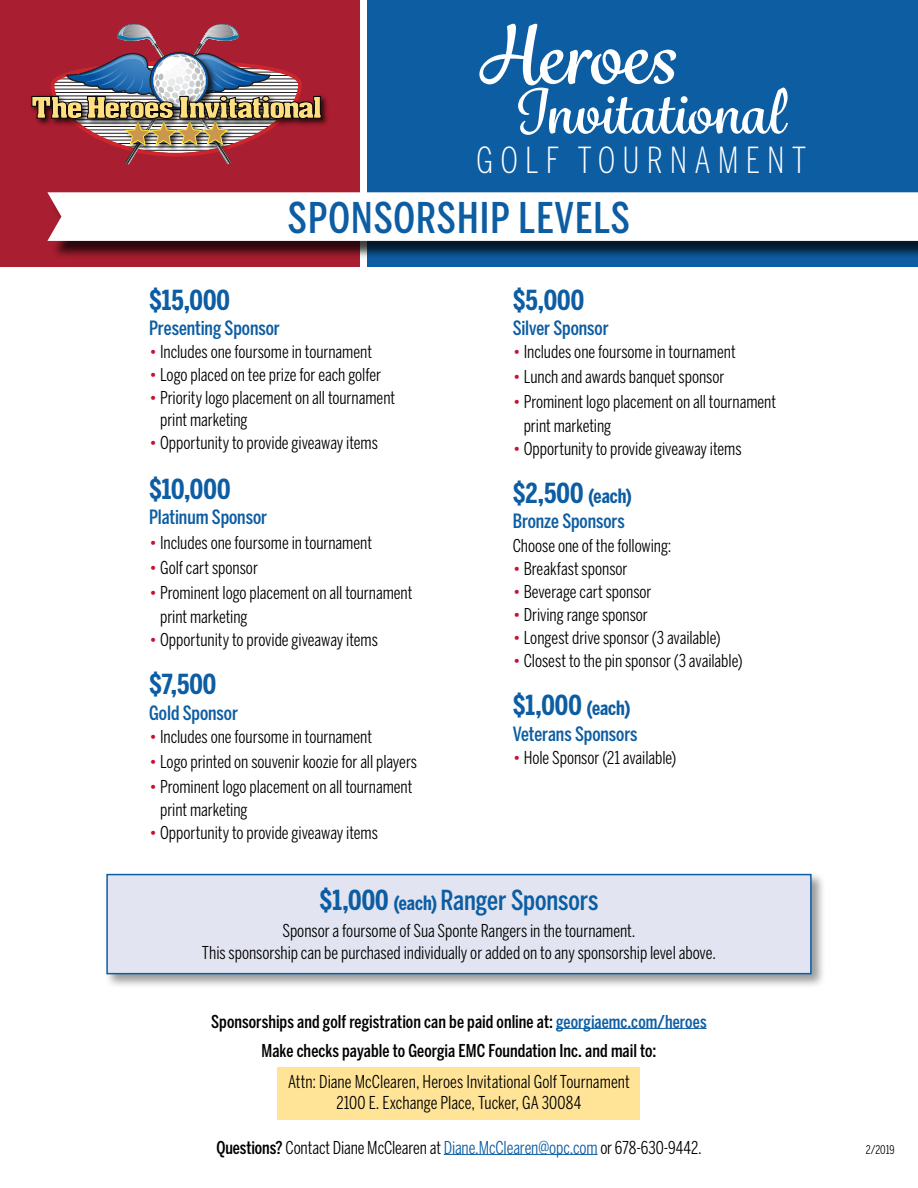
<style>
.page{position:relative;width:918px;height:1188px;background:#fff}
.page>*{position:absolute;margin:0;border:0;box-sizing:border-box;transform-origin:0 0}
.t1{font:700 79.2px "Grafolita Script";color:#fff}
.t2{font:700 59.4px "Grafolita Script";color:#fff}
.t3{font:500 42px "Benton Sans Compressed";letter-spacing:.025em;color:#0d5da3}
.t4{font:300 35.7px "Benton Sans Compressed";letter-spacing:.2em;color:#fff}
.t5{font:700 27.45px "Benton Sans Compressed";color:#0d5da3}
.t6{font:500 27.45px "Benton Sans Compressed";letter-spacing:-.005em;color:#0d5da3}
.t7{font:500 19.65px "Benton Sans Compressed";letter-spacing:-.005em;color:#0d5da3}
.t8{font:17.7px/21px "Benton Sans Compressed";color:#000;text-align:center}
.t9{font:500 17.7px/28.5px "Benton Sans Compressed";color:#000;text-align:center}
.t10{font:17.55px/23.5px "Benton Sans Compressed";color:#000}
.t11{font:12px "Benton Sans Compressed";color:#000}
.s1{color:#c41230}
.s2{font-size:19.65px}
.s3{font-weight:700}
.s4{font-weight:700;font-size:19.65px}
.s5{color:#0d5da3}
.s6{font-weight:500}
</style>
<div class="page">
<div style="left:367px;top:0;width:551px;height:266px;background:#0d5da3"></div>
<div style="left:0;top:0;width:359px;height:266px;background:#a91e30"></div>
<img style="left:322px;top:96px;width:6px;height:29px">
<svg style="left:31px;top:24px;width:291px;height:141px"></svg>
<div style="left:51px;top:195px;width:867px;height:65px;background:#000;opacity:.75"></div>
<div style="left:47px;top:192px;width:871px;height:49px;background:#fff"></div>
<div style="left:278px;top:1067px;width:362px;height:53px;background:#ffe497"></div>
<hr style="left:556px;top:1028px;width:151px;height:1px;background:#0d5da3">
<hr style="left:444px;top:1154px;width:154px;height:1px;background:#0d5da3">
<div style="left:104px;top:872px;width:722px;height:116px;background:#000;opacity:.4"></div>
<div style="left:106px;top:874px;width:706px;height:100px;background:#e2e5f1;border:2px solid #0d5da3"></div>
<h1 class="t1" style="left:477px;top:1px;width:200px">Heroes</h1>
<h2 class="t2" style="left:513px;top:72px;width:272px">Invitational</h2>
<h3 class="t4" style="left:476px;top:138px;width:332px">GOLF TOURNAMENT</h3>
<h3 class="t3" style="left:288px;top:192px;width:344px">SPONSORSHIP LEVELS</h3>
<h3 class="t5" style="left:149px;top:283px;width:82px">$15,000</h3>
<p class="t7" style="left:149px;top:316px;width:132px">Presenting Sponsor</p>
<p class="t10" style="left:149px;top:340px;width:225px"><span class="s1">•</span> Includes one foursome in tournament</p>
<p class="t10" style="left:149px;top:363px;width:234px"><span class="s1">•</span> Logo placed on tee prize for each golfer</p>
<p class="t10" style="left:160px;top:387px;width:237px;line-height:21.6px;text-indent:-11px"><span class="s1">•</span> Priority logo placement on all tournament print marketing</p>
<p class="t10" style="left:149px;top:430px;width:230px"><span class="s1">•</span> Opportunity to provide giveaway items</p>
<h3 class="t5" style="left:149px;top:472px;width:83px">$10,000</h3>
<p class="t7" style="left:149px;top:505px;width:120px">Platinum Sponsor</p>
<p class="t10" style="left:149px;top:531px;width:225px"><span class="s1">•</span> Includes one foursome in tournament</p>
<p class="t10" style="left:149px;top:556px;width:110px"><span class="s1">•</span> Golf cart sponsor</p>
<p class="t10" style="left:160px;top:581px;width:254px;text-indent:-11px"><span class="s1">•</span> Prominent logo placement on all tournament print marketing</p>
<p class="t10" style="left:149px;top:627px;width:230px"><span class="s1">•</span> Opportunity to provide giveaway items</p>
<h3 class="t5" style="left:149px;top:667px;width:69px">$7,500</h3>
<p class="t7" style="left:149px;top:700px;width:90px">Gold Sponsor</p>
<p class="t10" style="left:149px;top:724px;width:225px"><span class="s1">•</span> Includes one foursome in tournament</p>
<p class="t10" style="left:149px;top:749px;width:270px"><span class="s1">•</span> Logo printed on souvenir koozie for all players</p>
<p class="t10" style="left:160px;top:774px;width:254px;text-indent:-11px"><span class="s1">•</span> Prominent logo placement on all tournament print marketing</p>
<p class="t10" style="left:149px;top:821px;width:230px"><span class="s1">•</span> Opportunity to provide giveaway items</p>
<h3 class="t5" style="left:513px;top:283px;width:73px">$5,000</h3>
<p class="t7" style="left:513px;top:316px;width:97px">Silver Sponsor</p>
<p class="t10" style="left:513px;top:340px;width:225px"><span class="s1">•</span> Includes one foursome in tournament</p>
<p class="t10" style="left:513px;top:365px;width:213px"><span class="s1">•</span> Lunch and awards banquet sponsor</p>
<p class="t10" style="left:524px;top:390px;width:254px;text-indent:-11px"><span class="s1">•</span> Prominent logo placement on all tournament print marketing</p>
<p class="t10" style="left:513px;top:436px;width:230px"><span class="s1">•</span> Opportunity to provide giveaway items</p>
<h3 class="t5" style="left:513px;top:476px;width:121px">$2,500 <span class="s2">(each)</span></h3>
<p class="t7" style="left:513px;top:509px;width:114px">Bronze Sponsors</p>
<p class="t10" style="left:513px;top:533px;width:160px">Choose one of the following:</p>
<p class="t10" style="left:513px;top:556px;width:116px"><span class="s1">•</span> Breakfast sponsor</p>
<p class="t10" style="left:513px;top:579px;width:140px"><span class="s1">•</span> Beverage cart sponsor</p>
<p class="t10" style="left:513px;top:602px;width:137px"><span class="s1">•</span> Driving range sponsor</p>
<p class="t10" style="left:513px;top:625px;width:209px"><span class="s1">•</span> Longest drive sponsor (3 available)</p>
<p class="t10" style="left:513px;top:648px;width:231px"><span class="s1">•</span> Closest to the pin sponsor (3 available)</p>
<h3 class="t5" style="left:513px;top:688px;width:119px">$1,000 <span class="s2">(each)</span></h3>
<p class="t7" style="left:513px;top:721px;width:126px">Veterans Sponsors</p>
<p class="t10" style="left:513px;top:745px;width:165px"><span class="s1">•</span> Hole Sponsor (21 available)</p>
<h3 class="t6" style="left:320px;top:883px;width:280px"><span class="s3">$1,000</span> <span class="s4">(each)</span> Ranger Sponsors</h3>
<p class="t10" style="left:202px;top:920px;width:515px;line-height:21.6px;text-align:center">Sponsor a foursome of Sua Sponte Rangers in the tournament.<br>This sponsorship can be purchased individually or added on to any sponsorship level above.</p>
<p class="t9" style="left:211px;top:1008px;width:497px">Sponsorships and golf registration can be paid online at: <span class="s5">georgiaemc.com/heroes<br></span>Make checks payable to Georgia EMC Foundation Inc. and mail to:</p>
<p class="t8" style="left:288px;top:1071px;width:343px">Attn: Diane McClearen, Heroes Invitational Golf Tournament<br>2100 E. Exchange Place, Tucker, GA 30084</p>
<p class="t8" style="left:216px;top:1137px;width:487px"><span class="s6">Questions?</span> Contact Diane McClearen at <span class="s5">Diane.McClearen@opc.com</span> or 678-630-9442.</p>
<p class="t11" style="left:866px;top:1142px;width:30px">2/2019</p>
</div>
